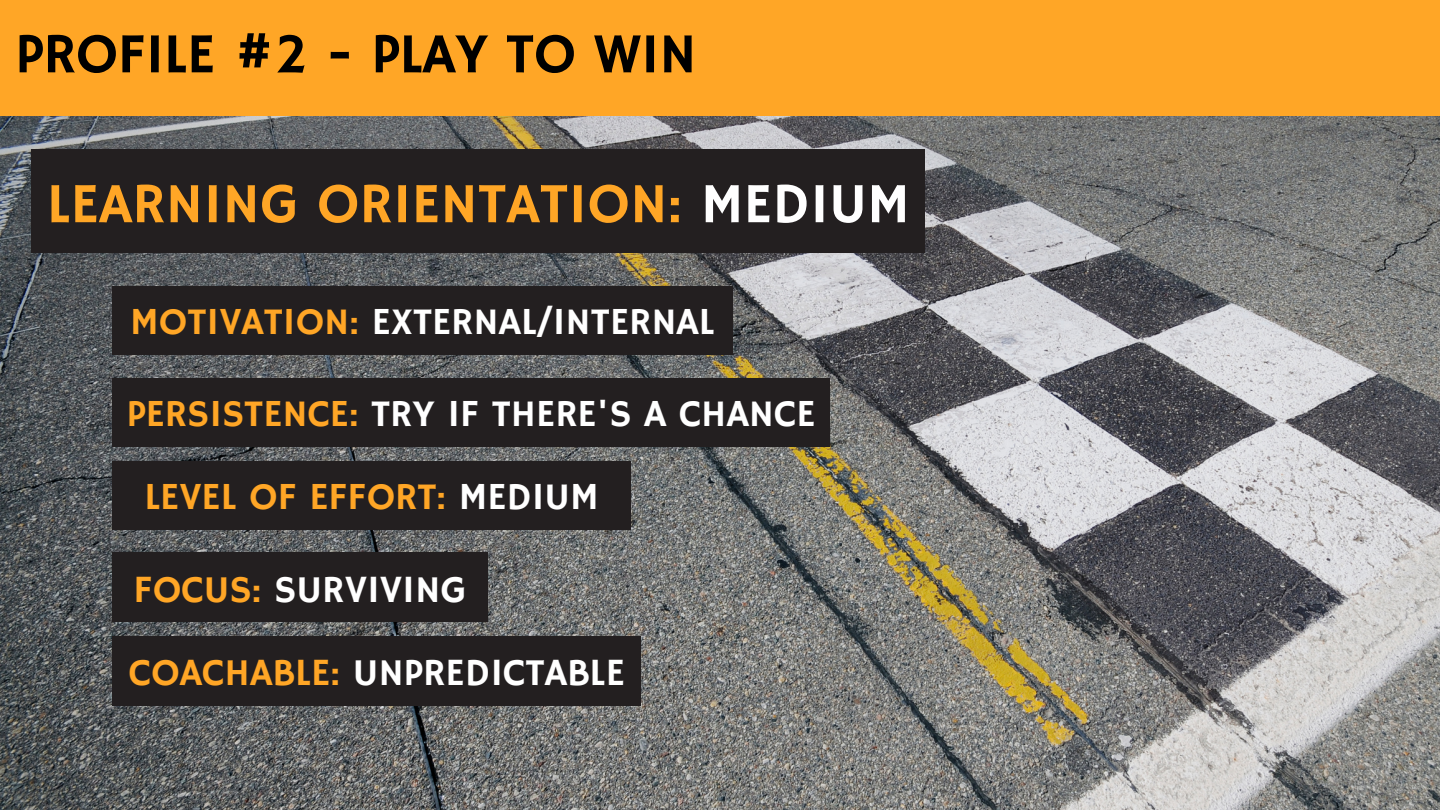
<style>
.page{position:relative;width:1440px;height:810px;background:#fff}
.page>*{position:absolute;margin:0;border:0;box-sizing:border-box;transform-origin:0 0}
.t1{font:56.9px "Hammersmith One";color:#ffa626}
.t2{font:56.7px "Hammersmith One";letter-spacing:-.01em;color:#000}
.t3{font:38.4px "Hammersmith One";color:#fff}
.t4{font:38.1px/83.2px "Hammersmith One";color:#ffa626}
.t5{font:38.1px "Hammersmith One";color:#fff}
.s1{color:#fff}
.s2{color:#ffa626}
</style>
<div class="page">
<img style="left:0;top:115px;width:1440px;height:695px">
<div style="left:0;top:0;width:1440px;height:115px;background:#ffa626"></div>
<div style="left:112px;top:553px;width:375px;height:69px;background:#231f20"></div>
<div style="left:112px;top:286px;width:621px;height:68px;background:#231f20"></div>
<div style="left:31px;top:149px;width:894px;height:103px;background:#231f20"></div>
<div style="left:112px;top:378px;width:718px;height:68px;background:#231f20"></div>
<div style="left:112px;top:461px;width:519px;height:69px;background:#231f20"></div>
<div style="left:112px;top:636px;width:529px;height:69px;background:#231f20"></div>
<h2 class="t2" style="left:15px;top:21px;width:683px">PROFILE #2 - PLAY TO WIN</h2>
<h1 class="t1" style="left:47px;top:171px;width:865px">LEARNING ORIENTATION: <span class="s1">MEDIUM</span></h1>
<p class="t5" style="left:130px;top:300px;width:586px"><span class="s2">MOTIVATION:</span> EXTERNAL/INTERNAL</p>
<p class="t4" style="left:144px;top:374px;width:673px;text-indent:-18px">PERSISTENCE: <span class="s1">TRY IF THERE'S A CHANCE<br></span>LEVEL OF EFFORT: <span class="s1">MEDIUM</span></p>
<p class="t3" style="left:134px;top:567px;width:334px"><span class="s2">FOCUS:</span> SURVIVING</p>
<p class="t3" style="left:129px;top:650px;width:498px"><span class="s2">COACHABLE:</span> UNPREDICTABLE</p>
</div>
